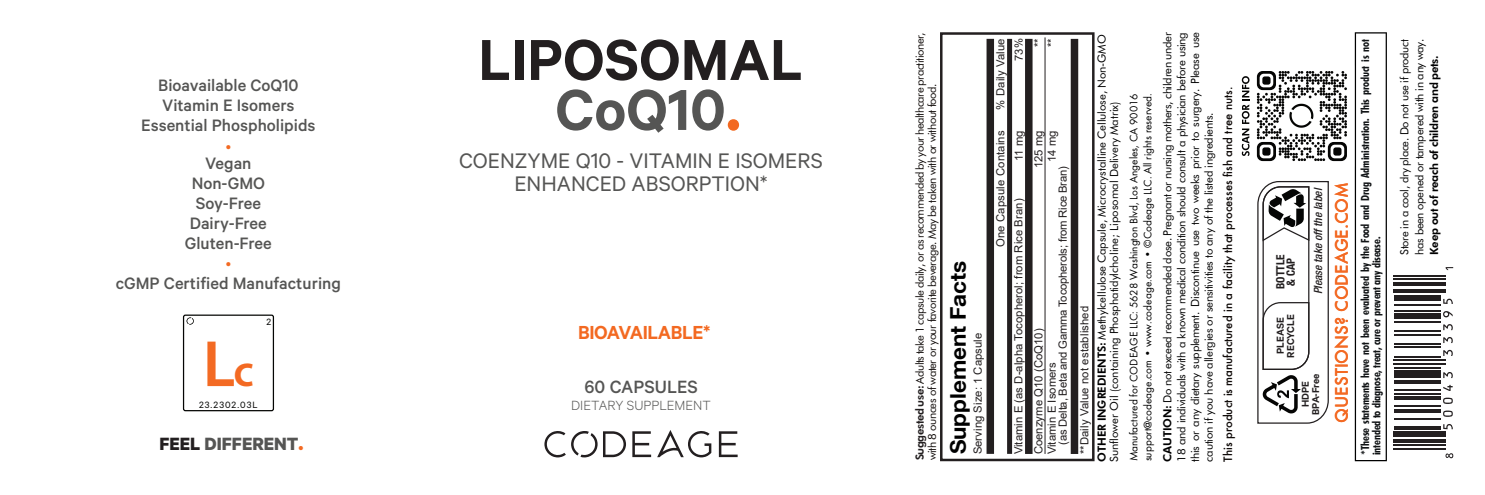
<style>
.page{position:relative;width:1485px;height:495px;background:#fff}
.page>*{position:absolute;margin:0;border:0;box-sizing:border-box;transform-origin:0 0}
.t1{font:600 66px "Myriad Pro";color:#f36a23}
.t2{font:600 65px/50px "Calibre";color:#231f20;text-align:center}
.t3{font:500 30px "Calibre";color:#f36a23}
.t4{font:23.75px "Calibre";color:#555554}
.t5{font:700 21.75px "Helvetica Neue LT Com";color:#000;scale:1.04 1}
.t6{font:600 21.25px "Calibre";letter-spacing:-.02em;color:#f36921}
.t7{font:700 20px "Calibre";color:#555554}
.t8{font:500 20px "Calibre";color:#555554}
.t9{font:500 18.5px/20px "Calibre";color:#555554;text-align:center}
.t10{font:500 16.5px "Futura";color:#f36921}
.t11{font:300 15px "Calibre";color:#555554}
.t12{font:italic 500 condensed 11.5px "Helvetica Neue LT Std";color:#231f20}
.t13{font:11.25px/13.8px "Futura BT";letter-spacing:-.005em;color:#000001;text-align:justify}
.t14{font:11.25px/19.8px "Arial";letter-spacing:.005em;color:#231f20;text-align:right}
.t15{font:11.25px "Futura BT";letter-spacing:-.04em;color:#100b09}
.t16{font:700 condensed 11.25px/11.2px "Futura BT";letter-spacing:-.01em;color:#101315}
.t17{font:11.25px/13.8px "Futura TOT";color:#000}
.t18{font:11.25px/14.8px "Futura BT";letter-spacing:-.025em;color:#000001}
.t19{font:500 11.25px "Futura";color:#100b09}
.t20{font:11.25px/11.2px "Arial";letter-spacing:-.015em;color:#231f20}
.t21{font:800 11.25px "Futura BT";letter-spacing:-.025em;color:#000001}
.t22{font:600 11.25px/10.2px "Calibre";color:#231f20;text-align:center}
.t23{font:700 condensed 11.25px/10.5px "Helvetica Neue";color:#231f20}
.t24{font:10.25px "Calibre";letter-spacing:.1em;color:#040503}
.s1{font-size:45.25px}
.s2{color:#231f20}
.s3{font-size:22.5px;color:#f36a23}
.s4{color:#555554}
.s5{font-size:72.5px;color:#f36921}
.s6{font-weight:800;color:#231f20}
.s7{font-weight:800}
.s8{color:#000001}
</style>
<div class="page">
<svg style="left:632px;top:431px;width:19px;height:26px"></svg>
<svg style="left:719px;top:431px;width:19px;height:26px"></svg>
<svg style="left:657px;top:430px;width:54px;height:27px"></svg>
<svg style="left:544px;top:431px;width:82px;height:26px"></svg>
<svg style="left:1355px;top:32px;width:32px;height:429px"></svg>
<svg style="left:1242px;top:76px;width:8px;height:80px"></svg>
<svg style="left:1257px;top:71px;width:90px;height:90px"></svg>
<div style="left:1333px;top:147px;width:9px;height:9px;background:#050504;border-radius:2px"></div>
<img style="left:1286px;top:100px;width:32px;height:32px">
<svg style="left:1257px;top:181px;width:72px;height:243px"></svg>
<hr style="left:1394px;top:448px;width:52px;height:2px;background:#231f20">
<hr style="left:1394px;top:444px;width:52px;height:2px;background:#231f20">
<hr style="left:1394px;top:439px;width:52px;height:3px;background:#231f20">
<div style="left:1394px;top:431px;width:52px;height:6px;background:#231f20"></div>
<hr style="left:1394px;top:426px;width:47px;height:3px;background:#231f20">
<hr style="left:1394px;top:419px;width:47px;height:1px;background:#231f20">
<hr style="left:1394px;top:409px;width:47px;height:4px;background:#231f20">
<hr style="left:1394px;top:406px;width:47px;height:1px;background:#231f20">
<hr style="left:1394px;top:396px;width:47px;height:4px;background:#231f20">
<hr style="left:1394px;top:393px;width:47px;height:1px;background:#231f20">
<hr style="left:1394px;top:389px;width:47px;height:2px;background:#231f20">
<hr style="left:1394px;top:380px;width:47px;height:3px;background:#231f20">
<div style="left:1394px;top:371px;width:47px;height:7px;background:#231f20"></div>
<hr style="left:1394px;top:367px;width:47px;height:2px;background:#231f20">
<hr style="left:1394px;top:363px;width:52px;height:2px;background:#231f20">
<hr style="left:1394px;top:360px;width:52px;height:1px;background:#231f20">
<hr style="left:1394px;top:356px;width:47px;height:2px;background:#231f20">
<hr style="left:1394px;top:347px;width:47px;height:1px;background:#231f20">
<hr style="left:1394px;top:343px;width:47px;height:2px;background:#231f20">
<hr style="left:1394px;top:334px;width:47px;height:1px;background:#231f20">
<hr style="left:1394px;top:330px;width:47px;height:2px;background:#231f20">
<hr style="left:1394px;top:321px;width:47px;height:1px;background:#231f20">
<div style="left:1394px;top:313px;width:47px;height:6px;background:#231f20"></div>
<hr style="left:1394px;top:310px;width:47px;height:1px;background:#231f20">
<hr style="left:1394px;top:304px;width:47px;height:2px;background:#231f20">
<div style="left:1394px;top:295px;width:47px;height:5px;background:#231f20"></div>
<hr style="left:1394px;top:289px;width:52px;height:4px;background:#231f20">
<hr style="left:1394px;top:282px;width:52px;height:4px;background:#231f20">
<hr style="left:1394px;top:278px;width:52px;height:2px;background:#231f20">
<hr style="left:1394px;top:275px;width:52px;height:1px;background:#231f20">
<svg style="left:1446px;top:453px;width:7px;height:5px"></svg>
<svg style="left:1443px;top:424px;width:10px;height:5px"></svg>
<svg style="left:1443px;top:411px;width:10px;height:6px"></svg>
<svg style="left:1443px;top:398px;width:10px;height:6px"></svg>
<svg style="left:1443px;top:385px;width:10px;height:6px"></svg>
<svg style="left:1443px;top:372px;width:10px;height:6px"></svg>
<svg style="left:1443px;top:350px;width:10px;height:6px"></svg>
<svg style="left:1443px;top:337px;width:10px;height:6px"></svg>
<svg style="left:1443px;top:324px;width:10px;height:6px"></svg>
<svg style="left:1443px;top:311px;width:10px;height:6px"></svg>
<svg style="left:1443px;top:299px;width:10px;height:5px"></svg>
<svg style="left:1446px;top:267px;width:7px;height:3px"></svg>
<div style="left:940px;top:32px;width:155px;height:429px;background:#fff;border:2px solid #231f20"></div>
<div style="left:1007px;top:39px;width:5px;height:415px;background:#231f20"></div>
<div style="left:1071px;top:39px;width:7px;height:415px;background:#231f20"></div>
<div style="left:987px;top:39px;width:7px;height:415px;background:#231f20"></div>
<div style="left:1025px;top:39px;width:8px;height:415px;background:#231f20"></div>
<hr style="left:1045px;top:37px;width:1px;height:417px;background:#231f20">
<svg style="left:187px;top:317px;width:7px;height:8px"></svg>
<div style="left:183px;top:315px;width:91px;height:96px;border:1px solid #040503;border-radius:2px"></div>
<h3 class="t9" style="left:141px;top:75px;width:176px">Bioavailable CoQ10<br>Vitamin E Isomers<br>Essential Phospholipids</h3>
<h3 class="t3" style="left:225px;top:122px;width:8px">.</h3>
<h3 class="t9" style="left:185px;top:152px;width:89px">Vegan<br>Non-GMO<br>Soy-Free<br>Dairy-Free<br>Gluten-Free</h3>
<h3 class="t3" style="left:225px;top:239px;width:8px">.</h3>
<h3 class="t9" style="left:116px;top:272px;width:227px">cGMP Certified Manufacturing</h3>
<h1 class="t1" style="left:203px;top:322px;width:53px">L<span class="s1">c</span></h1>
<p class="t24" style="left:199px;top:398px;width:60px">23.2302.03L</p>
<p class="t24" style="left:266px;top:316px;width:6px">2</p>
<h3 class="t7" style="left:159px;top:432px;width:146px"><span class="s2">FEEL</span> DIFFERENT<span class="s3">.</span></h3>
<h2 class="t2" style="left:478px;top:33px;width:326px">LIPOSOMAL<br><span class="s4">CoQ10</span><span class="s5">.</span></h2>
<h3 class="t4" style="left:459px;top:146px;width:365px">COENZYME Q10 - VITAMIN E ISOMERS</h3>
<h3 class="t4" style="left:514px;top:170px;width:255px">ENHANCED ABSORPTION*</h3>
<h3 class="t6" style="left:578px;top:320px;width:134px">BIOAVAILABLE*</h3>
<h3 class="t8" style="left:584px;top:375px;width:115px">60 CAPSULES</h3>
<h3 class="t11" style="left:571px;top:397px;width:141px">DIETARY SUPPLEMENT</h3>
<p class="t15" style="left:913px;top:460px;width:430px;rotate:-90deg"><span class="s6">Suggested use:</span> Adults take 1 capsule daily, or as recommended by your healthcare practitioner,</p>
<p class="t15" style="left:925px;top:460px;width:378px;rotate:-90deg">with 8 ounces of water or your favorite beverage. May be taken with or without food.</p>
<h3 class="t5" style="left:944px;top:454px;width:188px;rotate:-90deg">Supplement Facts</h3>
<p class="t14" style="left:968px;top:454px;width:123px;rotate:-90deg">Serving Size: 1 Capsule</p>
<p class="t14" style="left:1009px;top:61px;width:24px;rotate:-90deg">73% **</p>
<p class="t14" style="left:1042px;top:47px;width:10px;rotate:-90deg">**</p>
<p class="t14" style="left:991px;top:110px;width:73px;rotate:-90deg">% Daily Value</p>
<p class="t14" style="left:991px;top:247px;width:118px;rotate:-90deg">One Capsule Contains</p>
<p class="t14" style="left:1009px;top:168px;width:39px;rotate:-90deg">11 mg<br>125 mg</p>
<p class="t14" style="left:1042px;top:162px;width:33px;rotate:-90deg">14 mg</p>
<p class="t20" style="left:1046px;top:445px;width:280px;text-indent:-10px;rotate:-90deg">Vitamin E Isomers<br>(as Delta, Beta and Gamma Tocopherols; from Rice Bran)</p>
<p class="t14" style="left:1009px;top:454px;width:257px;text-align:left;rotate:-90deg">Vitamin E (as D-alpha Tocopherol; from Rice Bran)<br>Coenzyme Q10 (CoQ10)</p>
<p class="t13" style="left:1095px;top:462px;width:429px;rotate:-90deg"><span class="s7">OTHER INGREDIENTS:</span> Methylcellulose Capsule, Microcrystalline Cellulose, Non-GMO</p>
<p class="t13" style="left:1107px;top:462px;width:362px;rotate:-90deg">Sunflower Oil (containing Phosphatidylcholine; Liposomal Delivery Matrix)</p>
<p class="t14" style="left:1075px;top:454px;width:150px;rotate:-90deg">**Daily Value not established</p>
<p class="t17" style="left:1127px;top:461px;width:370px;rotate:-90deg">Manufactured for CODEAGE LLC: 5628 Washington Blvd, Los Angeles, CA 90016 support@codeage.com • www.codeage.com • <span class="s8">©Codeage LLC. All rights reserved.</span></p>
<p class="t13" style="left:1161px;top:462px;width:431px;rotate:-90deg"><span class="s7">CAUTION:</span> Do not exceed recommended dose. Pregnant or nursing mothers, children under 18 and individuals with a known medical condition should consult a physician before using this or any dietary supplement. Discontinue use two weeks prior to surgery. Please use caution if you have allergies or sensitivities to any of the listed ingredients.</p>
<p class="t19" style="left:1220px;top:462px;width:376px;rotate:-90deg">This product is manufactured in a facility that processes fish and tree nuts.</p>
<p class="t23" style="left:1274px;top:289px;width:36px;rotate:-90deg">BOTTLE &amp; CAP</p>
<p class="t22" style="left:1275px;top:358px;width:45px;text-align:left;rotate:-90deg">PLEASE<br>RECYCLE</p>
<p class="t12" style="left:1311px;top:294px;width:108px;rotate:-90deg">Please take off the label</p>
<p class="t22" style="left:1300px;top:415px;width:43px;rotate:-90deg">HDPE<br>BPA-Free</p>
<h3 class="t10" style="left:1330px;top:423px;width:242px;rotate:-90deg">QUESTIONS? CODEAGE.COM</h3>
<p class="t16" style="left:1359px;top:455px;width:418px;rotate:-90deg">*These statements have not been evaluated by the Food and Drug Administration. This product is not intended to diagnose, treat, cure or prevent any disease.</p>
<p class="t18" style="left:1397px;top:255px;width:217px;rotate:-90deg">Store in a cool, dry place. Do not use if product has been opened or tampered with in any way.</p>
<p class="t21" style="left:1427px;top:255px;width:201px;rotate:-90deg">Keep out of reach of children and pets.</p>
</div>
